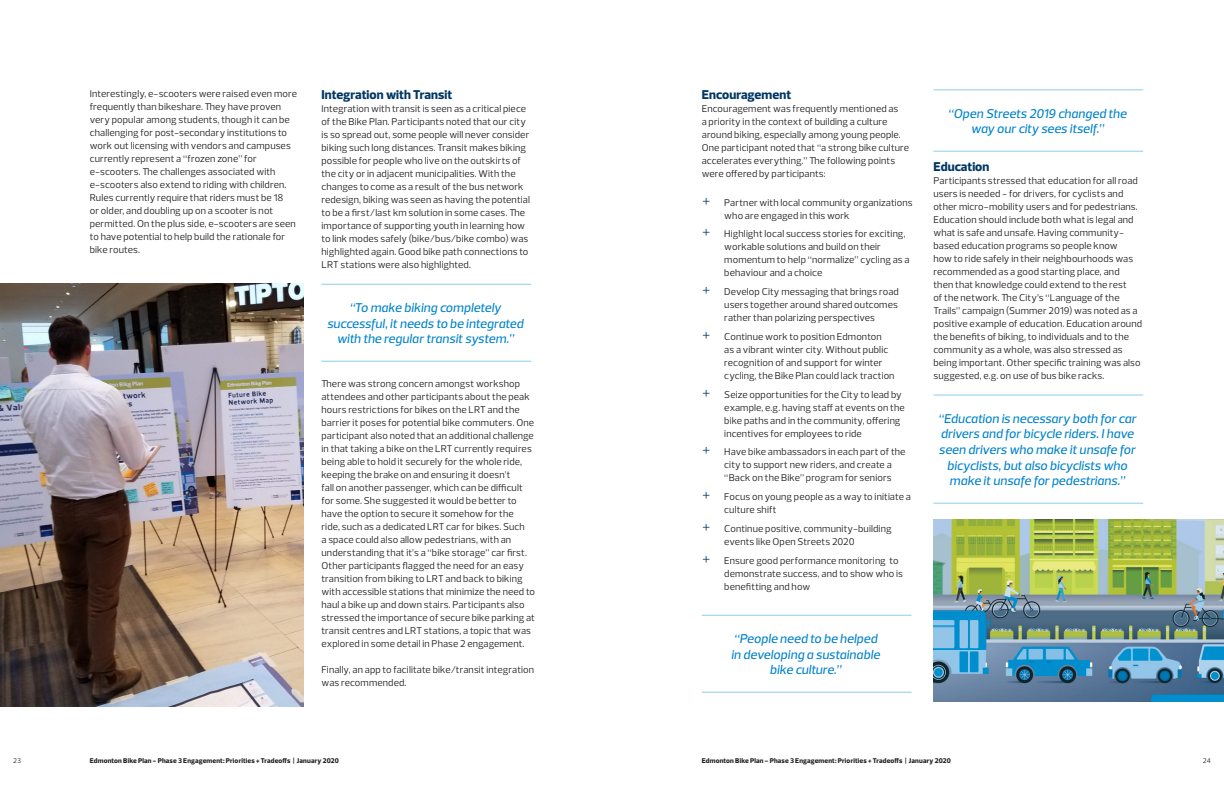
<style>
.page{position:relative;width:1224px;height:792px;background:#fff}
.page>*{position:absolute;margin:0;border:0;box-sizing:border-box;transform-origin:0 0}
.PE_Body_List_Rev_Doc{font:italic 500 13px/15.6px "Prelo";color:#0083ca;text-align:center}
.BODY{font:800 13px "Prelo";color:#003764}
.BODY-2{font:10px/13px "Prelo";letter-spacing:.01em;color:#231f20}
.t1{font:800 7px "Prelo";letter-spacing:.02em;color:#231f20}
.t2{font:7px "Prelo";color:#231f20}
.s1{font-weight:300;font-size:18px;color:#003764}
</style>
<div class="page">
<hr style="left:322px;top:284px;width:209px;height:1px;background:#8eccea">
<hr style="left:322px;top:361px;width:209px;height:1px;background:#8eccea">
<hr style="left:702px;top:615px;width:209px;height:1px;background:#8eccea">
<hr style="left:702px;top:692px;width:209px;height:1px;background:#8eccea">
<hr style="left:934px;top:395px;width:209px;height:1px;background:#8eccea">
<hr style="left:934px;top:503px;width:209px;height:1px;background:#8eccea">
<hr style="left:934px;top:89px;width:209px;height:1px;background:#8eccea">
<hr style="left:934px;top:151px;width:209px;height:1px;background:#8eccea">
<img style="left:0;top:284px;width:304px;height:422px">
<img style="left:933px;top:519px;width:291px;height:182px">
<p class="BODY-2" style="left:90px;top:87px;width:209px">Interestingly, e-scooters were raised even more frequently than bikeshare. They have proven very popular among students, though it can be challenging for post-secondary institutions to work out licensing with vendors and campuses currently represent a “frozen zone” for e-scooters. The challenges associated with e-scooters also extend to riding with children.<br>Rules currently require that riders must be 18<br>or older, and doubling up on a scooter is not permitted. On the plus side, e-scooters are seen to have potential to help build the rationale for bike routes.</p>
<p class="BODY" style="left:322px;top:87px;width:132px">Integration with Transit</p>
<p class="BODY-2" style="left:322px;top:102px;width:210px">Integration with transit is seen as a critical piece of the Bike Plan. Participants noted that our city is so spread out, some people will never consider biking such long distances. Transit makes biking possible for people who live on the outskirts of the city or in adjacent municipalities. With the changes to come as a result of the bus network redesign, biking was seen as having the potential to be a first/last km solution in some cases. The importance of supporting youth in learning how to link modes safely (bike/bus/bike combo) was highlighted again. Good bike path connections to LRT stations were also highlighted.</p>
<p class="PE_Body_List_Rev_Doc" style="left:327px;top:300px;width:198px">“To make biking completely successful, it needs to be integrated with the regular transit system.”</p>
<p class="BODY-2" style="left:322px;top:377px;width:215px">There was strong concern amongst workshop attendees and other participants about the peak hours restrictions for bikes on the LRT and the barrier it poses for potential bike commuters. One participant also noted that an additional challenge in that taking a bike on the LRT currently requires being able to hold it securely for the whole ride, keeping the brake on and ensuring it doesn’t<br>fall on another passenger, which can be difficult for some. She suggested it would be better to have the option to secure it somehow for the<br>ride, such as a dedicated LRT car for bikes. Such<br>a space could also allow pedestrians, with an understanding that it’s a “bike storage” car first.<br>Other participants flagged the need for an easy transition from biking to LRT and back to biking with accessible stations that minimize the need to haul a bike up and down stairs. Participants also stressed the importance of secure bike parking at transit centres and LRT stations, a topic that was explored in some detail in Phase 2 engagement.</p>
<p class="BODY-2" style="left:322px;top:663px;width:214px">Finally, an app to facilitate bike/transit integration was recommended.</p>
<p class="BODY" style="left:702px;top:87px;width:91px">Encouragement</p>
<p class="BODY-2" style="left:702px;top:102px;width:209px">Encouragement was frequently mentioned as<br>a priority in the context of building a culture around biking, especially among young people.<br>One participant noted that “a strong bike culture accelerates everything.” The following points were offered by participants:</p>
<p class="BODY-2" style="left:724px;top:196px;width:190px;text-indent:-22px"><span class="s1">+</span> Partner with local community organizations who are engaged in this work</p>
<p class="BODY-2" style="left:724px;top:228px;width:187px;text-indent:-22px"><span class="s1">+</span> Highlight local success stories for exciting, workable solutions and build on their momentum to help “normalize” cycling as a behaviour and a choice</p>
<p class="BODY-2" style="left:724px;top:285px;width:176px;text-align:justify;text-indent:-22px"><span class="s1">+</span> Develop City messaging that brings road users together around shared outcomes rather than polarizing perspectives</p>
<p class="BODY-2" style="left:724px;top:330px;width:172px;text-indent:-22px"><span class="s1">+</span> Continue work to position Edmonton<br>as a vibrant winter city. Without public recognition of and support for winter cycling, the Bike Plan could lack traction</p>
<p class="BODY-2" style="left:724px;top:388px;width:182px;text-indent:-22px"><span class="s1">+</span> Seize opportunities for the City to lead by example, e.g. having staff at events on the bike paths and in the community, offering incentives for employees to ride</p>
<p class="BODY-2" style="left:724px;top:446px;width:183px;text-indent:-22px"><span class="s1">+</span> Have bike ambassadors in each part of the city to support new riders, and create a “Back on the Bike” program for seniors</p>
<p class="BODY-2" style="left:724px;top:490px;width:188px;text-indent:-22px"><span class="s1">+</span> Focus on young people as a way to initiate a culture shift</p>
<p class="BODY-2" style="left:724px;top:522px;width:169px;text-indent:-22px"><span class="s1">+</span> Continue positive, community-building events like Open Streets 2020</p>
<p class="BODY-2" style="left:724px;top:554px;width:180px;text-indent:-22px"><span class="s1">+</span> Ensure good performance monitoring to demonstrate success, and to show who is benefitting and how</p>
<p class="PE_Body_List_Rev_Doc" style="left:731px;top:631px;width:150px">“People need to be helped in developing a sustainable bike culture.”</p>
<p class="PE_Body_List_Rev_Doc" style="left:948px;top:106px;width:180px">“Open Streets 2019 changed the way our city sees itself.”</p>
<p class="BODY" style="left:934px;top:159px;width:57px">Education</p>
<p class="BODY-2" style="left:934px;top:174px;width:210px">Participants stressed that education for all road users is needed - for drivers, for cyclists and other micro-mobility users and for pedestrians.<br>Education should include both what is legal and what is safe and unsafe. Having community&shy;based education programs so people know<br>how to ride safely in their neighbourhoods was recommended as a good starting place, and<br>then that knowledge could extend to the rest<br>of the network. The City’s “Language of the Trails” campaign (Summer 2019) was noted as a positive example of education. Education around the benefits of biking, to individuals and to the community as a whole, was also stressed as being important. Other specific training was also suggested, e.g. on use of bus bike racks.</p>
<p class="PE_Body_List_Rev_Doc" style="left:938px;top:411px;width:200px">“Education is necessary both for car drivers and for bicycle riders. I have seen drivers who make it unsafe for bicyclists, but also bicyclists who make it unsafe for pedestrians.”</p>
<p class="t2" style="left:13px;top:756px;width:10px">23</p>
<p class="t1" style="left:90px;top:756px;width:251px">Edmonton Bike Plan - Phase 3 Engagement: Priorities + Tradeoffs | January 2020</p>
<p class="t1" style="left:702px;top:756px;width:251px">Edmonton Bike Plan - Phase 3 Engagement: Priorities + Tradeoffs | January 2020</p>
<p class="t2" style="left:1203px;top:756px;width:9px">24</p>
</div>
